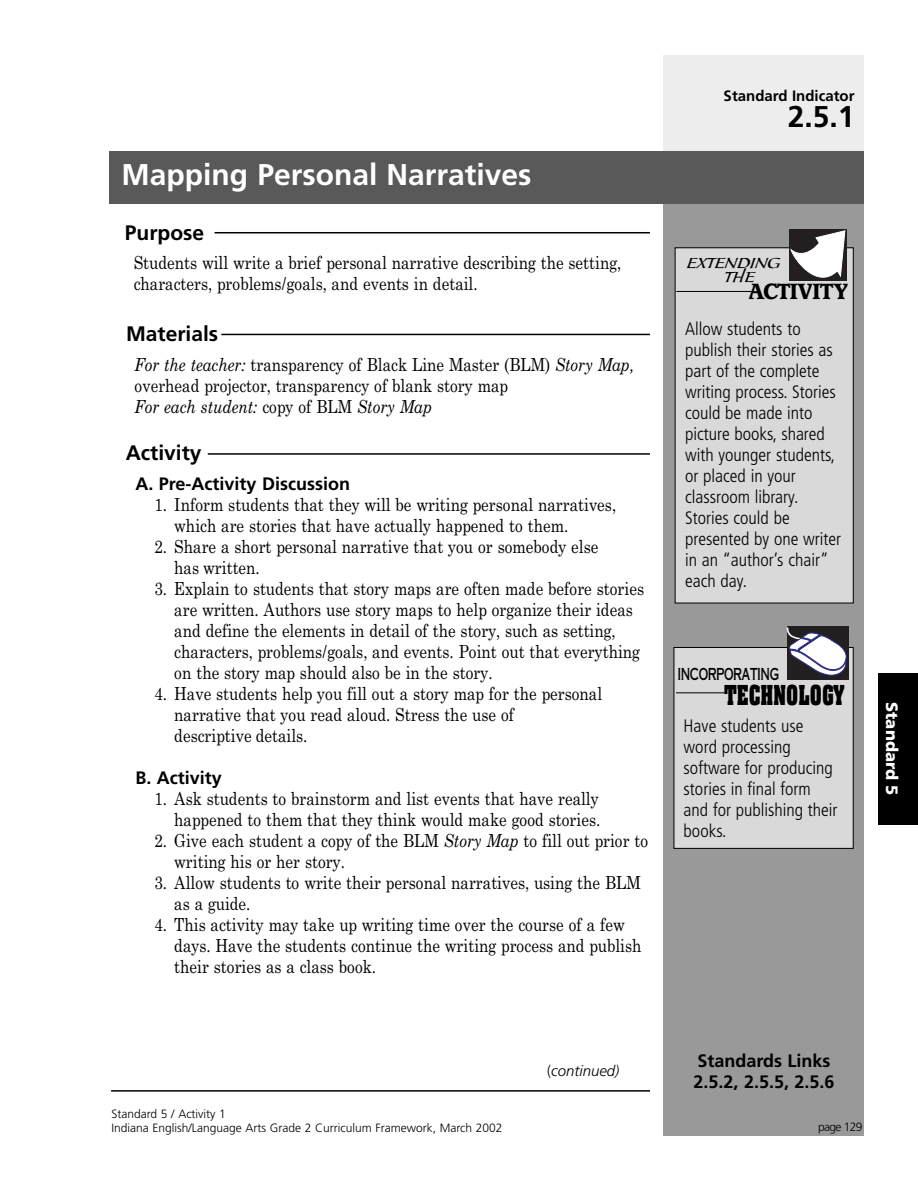
<style>
.page{position:relative;width:918px;height:1188px;background:#fff}
.page>*{position:absolute;margin:0;border:0;box-sizing:border-box;transform-origin:0 0}
.t1{font:700 30px "Frutiger";color:#fff}
.t2{font:700 30px "Frutiger";color:#000}
.t3{font:700 27px "Aachen BT";color:#000;scale:.69 1}
.t4{font:900 24.45px "Usherwood";letter-spacing:-.03em;color:#000;scale:.93 1}
.t5{font:700 21px "Frutiger";color:#000}
.t6{font:700 19.5px "Metalcut";letter-spacing:-.035em;color:#000;scale:.69 1}
.t7{font:18px/21px "Century Cond";color:#000}
.t8{font:300 condensed 18px/21px "Frutiger";color:#000}
.t9{font:700 18px/20.4px "Frutiger";color:#000}
.t10{font:16.5px/14.1px "Wolfdance";color:#000;scale:1.18 1}
.t11{font:900 16.5px "Frutiger";color:#fff}
.t12{font:700 15px "Frutiger";color:#000}
.t13{font:italic 300 15px "Frutiger";color:#000}
.t14{font:300 12px/14.4px "Frutiger";color:#000}
.s1{font-style:italic}
.s2{font-style:normal;font-stretch:condensed}
</style>
<div class="page">
<div style="left:663px;top:56px;width:201px;height:1080px;background:#999"></div>
<hr style="left:221px;top:334px;width:429px;height:1px;background:#000">
<hr style="left:215px;top:232px;width:435px;height:1px;background:#000">
<hr style="left:208px;top:453px;width:442px;height:2px;background:#000">
<hr style="left:111px;top:1090px;width:539px;height:2px;background:#000">
<div style="left:664px;top:55px;width:200px;height:124px;background:#ededed"></div>
<div style="left:110px;top:151px;width:754px;height:53px;background:#595959"></div>
<div style="left:676px;top:248px;width:177px;height:355px;background:#d9d9d9"></div>
<div style="left:675px;top:247px;width:179px;height:356px;border:1px solid #000"></div>
<hr style="left:676px;top:291px;width:76px;height:1px;background:#000">
<div style="left:789px;top:229px;width:58px;height:51px;background:#231f20"></div>
<svg style="left:789px;top:230px;width:57px;height:51px"></svg>
<div style="left:674px;top:648px;width:179px;height:200px;background:#d9d9d9"></div>
<div style="left:674px;top:647px;width:180px;height:202px;border:1px solid #000"></div>
<hr style="left:676px;top:693px;width:49px;height:1px;background:#000">
<div style="left:788px;top:626px;width:61px;height:54px;background:#231f20"></div>
<svg style="left:786px;top:626px;width:60px;height:49px"></svg>
<div style="left:879px;top:673px;width:39px;height:152px;background:#000"></div>
<h1 class="t1" style="left:122px;top:162px;width:412px">Mapping Personal Narratives</h1>
<p class="t5" style="left:125px;top:224px;width:81px">Purpose</p>
<p class="t7" style="left:134px;top:254px;width:489px">Students will write a brief personal narrative describing the setting, characters, problems/goals, and events in detail.</p>
<p class="t5" style="left:126px;top:325px;width:94px">Materials</p>
<p class="t7" style="left:135px;top:355px;width:501px"><span class="s1">For the teacher:</span> transparency of Black Line Master (BLM) <span class="s1">Story Map, </span>overhead projector, transparency of blank story map<br><span class="s1">For each student:</span> copy of BLM <span class="s1">Story Map</span></p>
<p class="t5" style="left:126px;top:444px;width:77px">Activity</p>
<p class="t9" style="left:135px;top:475px;width:216px">A. Pre-Activity Discussion</p>
<p class="t7" style="left:174px;top:496px;width:443px;text-indent:-20px">1. Inform students that they will be writing personal narratives, which are stories that have actually happened to them.</p>
<p class="t7" style="left:174px;top:538px;width:426px;text-indent:-20px">2. Share a short personal narrative that you or somebody else has written.</p>
<p class="t7" style="left:174px;top:580px;width:471px;text-indent:-20px">3. Explain to students that story maps are often made before stories are written. Authors use story maps to help organize their ideas and define the elements in detail of the story, such as setting, characters, problems/goals, and events. Point out that everything on the story map should also be in the story.</p>
<p class="t7" style="left:174px;top:685px;width:429px;text-indent:-20px">4. Have students help you fill out a story map for the personal narrative that you read aloud. Stress the use of<br>descriptive details.</p>
<p class="t9" style="left:135px;top:769px;width:88px">B. Activity</p>
<p class="t7" style="left:154px;top:790px;width:447px;text-align:right">1. Ask students to brainstorm and list events that have really happened to them that they think would make good stories.</p>
<p class="t7" style="left:174px;top:832px;width:476px;text-indent:-20px">2. Give each student a copy of the BLM <span class="s1">Story Map</span> to fill out prior to writing his or her story.</p>
<p class="t7" style="left:174px;top:874px;width:468px;text-indent:-20px">3. Allow students to write their personal narratives, using the BLM as a guide.</p>
<p class="t7" style="left:174px;top:916px;width:469px;text-indent:-20px">4. This activity may take up writing time over the course of a few days. Have the students continue the writing process and publish their stories as a class book.</p>
<p class="t12" style="left:724px;top:90px;width:132px">Standard Indicator</p>
<h1 class="t2" style="left:788px;top:105px;width:68px">2.5.1</h1>
<p class="t10" style="left:725px;top:255px;width:49px;text-indent:-38px">EXTENDING<br>THE</p>
<h3 class="t4" style="left:748px;top:282px;width:110px">ACTIVITY</h3>
<p class="t8" style="left:685px;top:320px;width:157px">Allow students to publish their stories as part of the complete writing process. Stories could be made into picture books, shared with younger students, or placed in your classroom library.<br>Stories could be presented by one writer in an “author’s chair” each day.</p>
<p class="t6" style="left:677px;top:662px;width:149px">incorporating</p>
<p class="t8" style="left:684px;top:717px;width:155px">Have students use word processing software for producing stories in final form and for publishing their books.</p>
<h2 class="t3" style="left:724px;top:684px;width:176px">TECHNOLOGY</h2>
<p class="t11" style="left:899px;top:702px;width:95px;rotate:90deg">Standard 5</p>
<p class="t14" style="left:112px;top:1107px;width:393px">Standard 5 / Activity 1<br>Indiana English/Language Arts Grade 2 Curriculum Framework, March 2002</p>
<p class="t13" style="left:547px;top:1064px;width:74px"><span class="s2">(</span>continued)</p>
<p class="t9" style="left:694px;top:1052px;width:143px">Standards Links<br>2.5.2, 2.5.5, 2.5.6</p>
<p class="t14" style="left:818px;top:1121px;width:46px">page 129</p>
</div>
